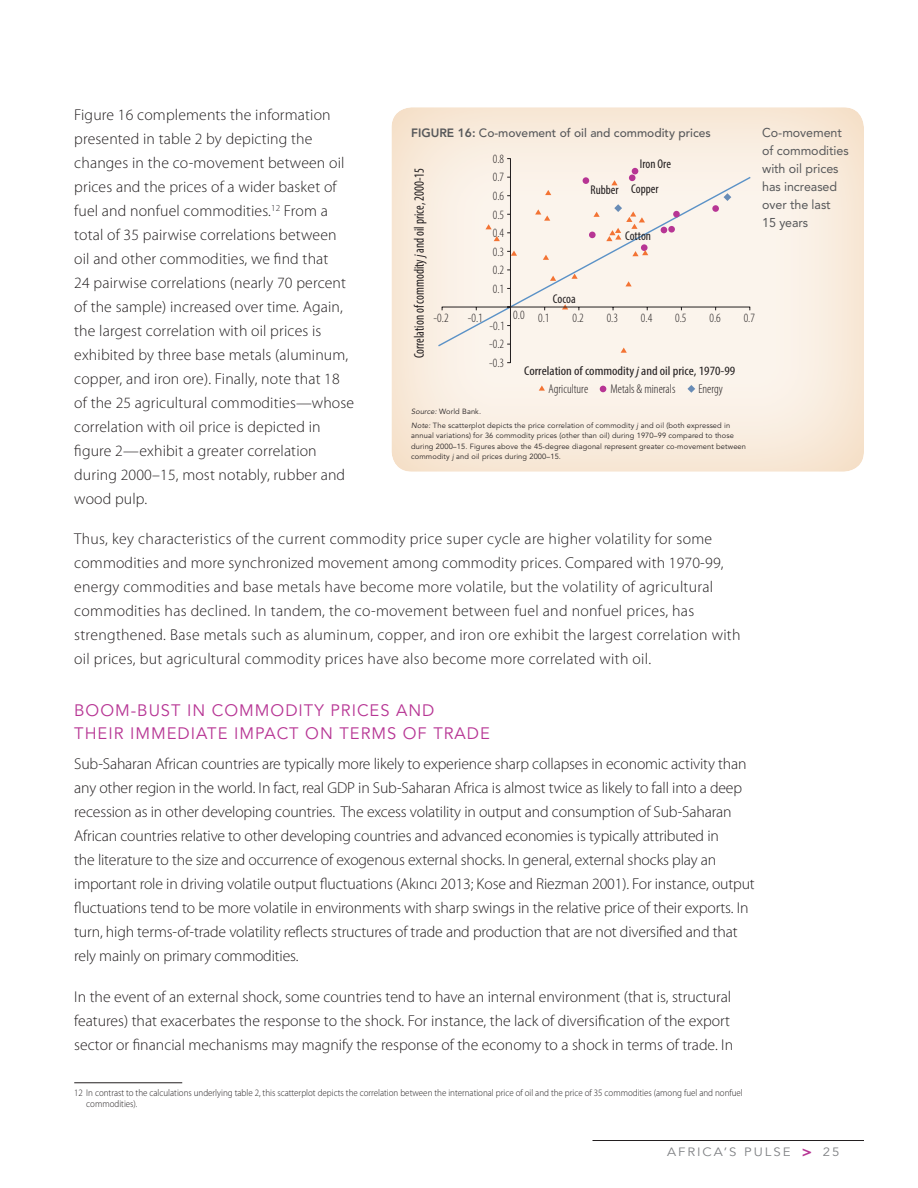
<style>
.page{position:relative;width:918px;height:1188px;background:#fff}
.page>*{position:absolute;margin:0;border:0;box-sizing:border-box;transform-origin:0 0}
.t1{font:16.5px/22.5px "Avenir LT Std";letter-spacing:.06em;color:#b73594}
.t2{font:300 15.75px/24px "Myriad Pro";color:#231f20}
.t3{font:300 15.75px/24px "Myriad Pro";letter-spacing:.02em;color:#231f20}
.t4{font:condensed 14.1px "Myriad Pro";color:#231f20;scale:.9 1}
.t5{font:300 condensed 12.75px "Myriad Pro";color:#231f20}
.t6{font:12.75px/18px "Avenir LT Std";letter-spacing:-.005em;color:#57585a}
.t7{font:condensed 12.75px "Myriad Pro";color:#231f20;scale:1.11 1}
.t8{font:condensed 12.75px/24.6px "Myriad Pro";color:#231f20}
.t9{font:500 12px "Avenir LT Std";color:#57585a}
.t10{font:12px "Avenir LT Std";letter-spacing:.15em;color:#808285;scale:1.1 1}
.t11{font:300 9.75px/10.8px "Myriad Pro";color:#231f20;scale:.92 1}
.t12{font:7.5px/10.5px "Avenir LT Std";letter-spacing:.015em;color:#231f20}
.s1{font-weight:800}
.s2{font-style:italic}
.s3{font-weight:800;font-size:15px;color:#b73594}
</style>
<div class="page">
<hr style="left:592px;top:1140px;width:272px;height:1px;background:#231f20">
<hr style="left:74px;top:1082px;width:108px;height:1px;background:#231f20">
<div style="left:391px;top:103px;width:475px;height:369px;background:#fff;opacity:.75"></div>
<div style="left:437px;top:175px;width:315px;height:173px;background:#fbf4ec"></div>
<div style="left:583px;top:177px;width:6px;height:7px;background:#b73594;border-radius:50%"></div>
<svg style="left:632px;top:168px;width:6px;height:6px"></svg>
<div style="left:629px;top:175px;width:7px;height:6px;background:#b73594;border-radius:50%"></div>
<div style="left:673px;top:211px;width:7px;height:6px;background:#b73594;border-radius:50%"></div>
<div style="left:712px;top:205px;width:7px;height:7px;background:#b73594;border-radius:50%"></div>
<div style="left:668px;top:226px;width:7px;height:7px;background:#b73594;border-radius:50%"></div>
<svg style="left:661px;top:227px;width:6px;height:6px"></svg>
<div style="left:641px;top:244px;width:7px;height:7px;background:#b73594;border-radius:50%"></div>
<div style="left:589px;top:232px;width:7px;height:6px;background:#b73594;border-radius:50%"></div>
<svg style="left:724px;top:193px;width:7px;height:8px"></svg>
<svg style="left:545px;top:190px;width:6px;height:5px"></svg>
<svg style="left:611px;top:180px;width:7px;height:5px"></svg>
<svg style="left:606px;top:204px;width:39px;height:37px"></svg>
<svg style="left:593px;top:212px;width:7px;height:5px"></svg>
<svg style="left:535px;top:209px;width:15px;height:12px"></svg>
<svg style="left:543px;top:255px;width:6px;height:5px"></svg>
<svg style="left:550px;top:276px;width:6px;height:5px"></svg>
<svg style="left:571px;top:274px;width:7px;height:5px"></svg>
<svg style="left:625px;top:281px;width:7px;height:5px"></svg>
<svg style="left:632px;top:250px;width:16px;height:6px"></svg>
<svg style="left:562px;top:304px;width:6px;height:5px"></svg>
<svg style="left:621px;top:348px;width:6px;height:5px"></svg>
<svg style="left:485px;top:224px;width:7px;height:5px"></svg>
<svg style="left:494px;top:236px;width:6px;height:5px"></svg>
<hr style="left:510px;top:158px;width:1px;height:205px;background:#231f20">
<svg style="left:507px;top:251px;width:10px;height:5px"></svg>
<hr style="left:442px;top:307px;width:308px;height:1px;background:#231f20">
<svg style="left:600px;top:386px;width:6px;height:6px"></svg>
<svg style="left:687px;top:385px;width:8px;height:8px"></svg>
<svg style="left:539px;top:385px;width:6px;height:6px"></svg>
<p class="t2" style="left:74px;top:102px;width:281px">Figure 16 complements the information presented in table 2 by depicting the changes in the co-movement between oil prices and the prices of a wider basket of fuel and nonfuel commodities.<sup>12</sup> From a total of 35 pairwise correlations between oil and other commodities, we find that<br>24 pairwise correlations (nearly 70 percent of the sample) increased over time. Again, the largest correlation with oil prices is exhibited by three base metals (aluminum, copper, and iron ore). Finally, note that 18 of the 25 agricultural commodities—whose correlation with oil price is depicted in figure 2—exhibit a greater correlation during 2000–15, most notably, rubber and wood pulp.</p>
<p class="t3" style="left:74px;top:527px;width:668px">Thus, key characteristics of the current commodity price super cycle are higher volatility for some commodities and more synchronized movement among commodity prices. Compared with 1970-99, energy commodities and base metals have become more volatile, but the volatility of agricultural commodities has declined. In tandem, the co-movement between fuel and nonfuel prices, has strengthened. Base metals such as aluminum, copper, and iron ore exhibit the largest correlation with oil prices, but agricultural commodity prices have also become more correlated with oil.</p>
<p class="t1" style="left:74px;top:700px;width:417px">BOOM-BUST IN COMMODITY PRICES AND<br>THEIR IMMEDIATE IMPACT ON TERMS OF TRADE</p>
<p class="t2" style="left:74px;top:752px;width:682px">Sub-Saharan African countries are typically more likely to experience sharp collapses in economic activity than any other region in the world. In fact, real GDP in Sub-Saharan Africa is almost twice as likely to fall into a deep recession as in other developing countries. The excess volatility in output and consumption of Sub-Saharan African countries relative to other developing countries and advanced economies is typically attributed in<br>the literature to the size and occurrence of exogenous external shocks. In general, external shocks play an important role in driving volatile output fluctuations (Akıncı 2013; Kose and Riezman 2001). For instance, output fluctuations tend to be more volatile in environments with sharp swings in the relative price of their exports. In turn, high terms-of-trade volatility reflects structures of trade and production that are not diversified and that rely mainly on primary commodities.</p>
<p class="t2" style="left:74px;top:984px;width:661px">In the event of an external shock, some countries tend to have an internal environment (that is, structural features) that exacerbates the response to the shock. For instance, the lack of diversification of the export sector or financial mechanisms may magnify the response of the economy to a shock in terms of trade. In</p>
<p class="t11" style="left:86px;top:1088px;width:715px;text-indent:-12px">12 In contrast to the calculations underlying table 2, this scatterplot depicts the correlation between the international price of oil and the price of 35 commodities (among fuel and nonfuel commodities).</p>
<p class="t9" style="left:411px;top:125px;width:301px"><span class="s1">FIGURE 16:</span> Co-movement of oil and commodity prices</p>
<p class="t6" style="left:762px;top:124px;width:88px">Co-movement of commodities with oil prices has increased over the last<br>15 years</p>
<p class="t5" style="left:493px;top:152px;width:13px">0.8</p>
<p class="t4" style="left:411px;top:358px;width:213px;rotate:-90deg">Correlation of commodity <span class="s2">j</span>and oil price, 2000-15</p>
<p class="t8" style="left:631px;top:151px;width:41px;text-indent:9px">Iron Ore<br>Copper</p>
<p class="t5" style="left:493px;top:170px;width:13px">0.7</p>
<p class="t8" style="left:591px;top:177px;width:30px">Rubber</p>
<p class="t5" style="left:493px;top:189px;width:13px">0.6</p>
<p class="t5" style="left:493px;top:208px;width:13px">0.5</p>
<p class="t5" style="left:493px;top:226px;width:13px">0.4</p>
<p class="t8" style="left:625px;top:223px;width:28px">Cotton</p>
<p class="t5" style="left:493px;top:245px;width:13px">0.3</p>
<p class="t5" style="left:493px;top:263px;width:13px">0.2</p>
<p class="t5" style="left:493px;top:282px;width:13px">0.1</p>
<p class="t8" style="left:553px;top:286px;width:24px">Cocoa</p>
<p class="t5" style="left:513px;top:308px;width:13px">0.0</p>
<p class="t5" style="left:434px;top:311px;width:17px">-0.2</p>
<p class="t5" style="left:468px;top:311px;width:17px">-0.1</p>
<p class="t5" style="left:538px;top:311px;width:13px">0.1</p>
<p class="t5" style="left:572px;top:311px;width:13px">0.2</p>
<p class="t5" style="left:607px;top:311px;width:13px">0.3</p>
<p class="t5" style="left:641px;top:311px;width:13px">0.4</p>
<p class="t5" style="left:675px;top:311px;width:13px">0.5</p>
<p class="t5" style="left:709px;top:311px;width:13px">0.6</p>
<p class="t5" style="left:744px;top:311px;width:13px">0.7</p>
<p class="t5" style="left:490px;top:319px;width:17px">-0.1</p>
<p class="t5" style="left:489px;top:337px;width:17px">-0.2</p>
<p class="t5" style="left:489px;top:356px;width:17px">-0.3</p>
<p class="t7" style="left:524px;top:363px;width:192px">Correlation of commodity <span class="s2">j</span> and oil price, 1970-99</p>
<p class="t5" style="left:549px;top:382px;width:41px">Agriculture</p>
<p class="t5" style="left:611px;top:382px;width:66px">Metals &amp; minerals</p>
<p class="t5" style="left:698px;top:382px;width:26px">Energy</p>
<p class="t12" style="left:411px;top:405px;width:321px;line-height:13.2px"><span class="s2">Source:</span> World Bank.<br><span class="s2">Note:</span> The scatterplot depicts the price correlation of commodity <span class="s2">j</span> and oil (both expressed in</p>
<p class="t12" style="left:411px;top:430px;width:336px">annual variations) for 36 commodity prices (other than oil) during 1970–99 compared to those during 2000–15. Figures above the 45-degree diagonal represent greater co-movement between commodity <span class="s2">j</span> and oil prices during 2000–15.</p>
<p class="t10" style="left:667px;top:1145px;width:158px">AFRICA’S PULSE <span class="s3">&gt;</span> 25</p>
</div>
